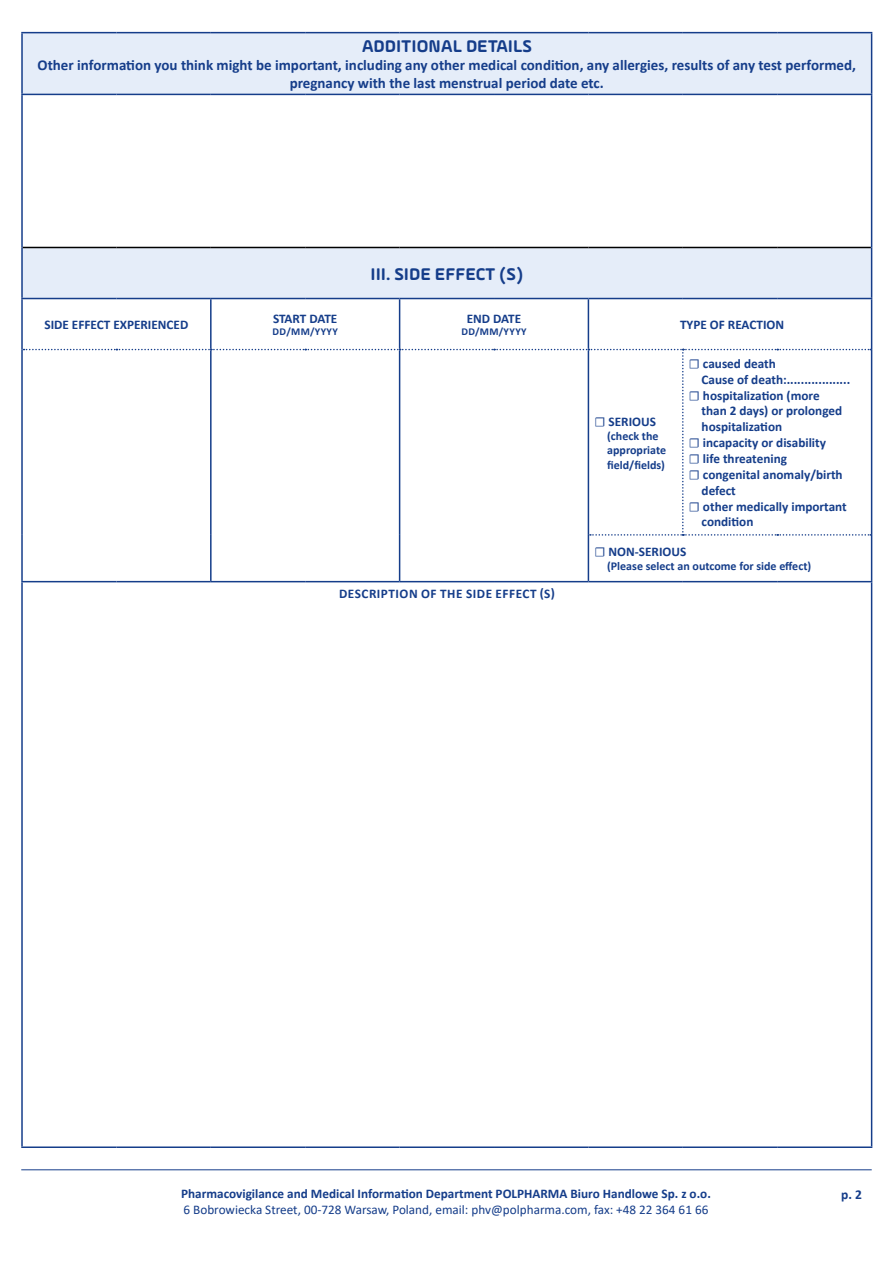
<style>
.page{position:relative;width:893px;height:1263px;background:#fff}
.page>*{position:absolute;margin:0;border:0;box-sizing:border-box;transform-origin:0 0}
.t1{font:700 18px "Ample Soft Pro";color:#153d8a}
.t2{font:700 15px/18px "Calibri";color:#153d8a;text-align:center}
.t3{font:700 13.5px "Calibri";color:#153d8a}
.t4{font:700 13.2px "Calibri";color:#153d8a}
.t5{font:13.2px "Calibri";color:#153d8a}
.t6{font:700 13.2px "Calibri";letter-spacing:.04em;color:#153d8a}
.t7{font:700 12px/14.4px "Calibri";color:#153d8a}
.t8{font:700 10.5px "Calibri";letter-spacing:.04em;color:#153d8a}
.s1{font-family:"Minion Pro";font-weight:400}
</style>
<div class="page">
<hr style="left:21px;top:1169px;width:851px;height:1px;background:#153d8a">
<svg style="left:23px;top:33px;width:848px;height:265px"></svg>
<hr style="left:21px;top:95px;width:2px;height:152px;background:#153d8a">
<hr style="left:871px;top:95px;width:1px;height:152px;background:#153d8a">
<hr style="left:21px;top:582px;width:2px;height:564px;background:#153d8a">
<hr style="left:871px;top:582px;width:1px;height:564px;background:#153d8a">
<hr style="left:21px;top:247px;width:2px;height:51px;background:#153d8a">
<hr style="left:871px;top:247px;width:1px;height:51px;background:#153d8a">
<hr style="left:23px;top:247px;width:93px;height:1px;background:#000">
<hr style="left:116px;top:247px;width:95px;height:1px;background:#000">
<hr style="left:211px;top:247px;width:94px;height:1px;background:#000">
<hr style="left:305px;top:247px;width:95px;height:1px;background:#000">
<hr style="left:400px;top:247px;width:94px;height:1px;background:#000">
<hr style="left:494px;top:247px;width:94px;height:1px;background:#000">
<hr style="left:588px;top:247px;width:95px;height:1px;background:#000">
<hr style="left:683px;top:247px;width:94px;height:1px;background:#000">
<hr style="left:777px;top:247px;width:94px;height:1px;background:#000">
<hr style="left:21px;top:32px;width:95px;height:1px;background:#153d8a">
<hr style="left:21px;top:33px;width:2px;height:61px;background:#153d8a">
<hr style="left:116px;top:32px;width:95px;height:1px;background:#153d8a">
<hr style="left:211px;top:32px;width:94px;height:1px;background:#153d8a">
<hr style="left:305px;top:32px;width:95px;height:1px;background:#153d8a">
<hr style="left:400px;top:32px;width:94px;height:1px;background:#153d8a">
<hr style="left:494px;top:32px;width:94px;height:1px;background:#153d8a">
<hr style="left:588px;top:32px;width:95px;height:1px;background:#153d8a">
<hr style="left:683px;top:32px;width:94px;height:1px;background:#153d8a">
<hr style="left:777px;top:32px;width:95px;height:1px;background:#153d8a">
<hr style="left:871px;top:33px;width:1px;height:61px;background:#153d8a">
<hr style="left:21px;top:94px;width:95px;height:1px;background:#153d8a">
<hr style="left:116px;top:94px;width:95px;height:1px;background:#153d8a">
<hr style="left:211px;top:94px;width:94px;height:1px;background:#153d8a">
<hr style="left:305px;top:94px;width:95px;height:1px;background:#153d8a">
<hr style="left:400px;top:94px;width:94px;height:1px;background:#153d8a">
<hr style="left:494px;top:94px;width:94px;height:1px;background:#153d8a">
<hr style="left:588px;top:94px;width:95px;height:1px;background:#153d8a">
<hr style="left:683px;top:94px;width:94px;height:1px;background:#153d8a">
<hr style="left:777px;top:94px;width:95px;height:1px;background:#153d8a">
<hr style="left:21px;top:298px;width:95px;height:1px;background:#153d8a">
<hr style="left:21px;top:299px;width:2px;height:51px;background:#153d8a">
<hr style="left:116px;top:298px;width:95px;height:1px;background:#153d8a">
<hr style="left:211px;top:298px;width:94px;height:1px;background:#153d8a">
<hr style="left:210px;top:299px;width:2px;height:50px;background:#153d8a">
<hr style="left:305px;top:298px;width:95px;height:1px;background:#153d8a">
<hr style="left:400px;top:298px;width:94px;height:1px;background:#153d8a">
<hr style="left:399px;top:299px;width:1px;height:50px;background:#153d8a">
<hr style="left:494px;top:298px;width:94px;height:1px;background:#153d8a">
<hr style="left:588px;top:298px;width:95px;height:1px;background:#153d8a">
<hr style="left:588px;top:299px;width:1px;height:50px;background:#153d8a">
<hr style="left:683px;top:298px;width:94px;height:1px;background:#153d8a">
<hr style="left:777px;top:298px;width:95px;height:1px;background:#153d8a">
<hr style="left:871px;top:299px;width:1px;height:51px;background:#153d8a">
<hr style="left:21px;top:350px;width:2px;height:185px;background:#153d8a">
<hr style="left:871px;top:350px;width:1px;height:185px;background:#153d8a">
<hr style="left:21px;top:535px;width:2px;height:46px;background:#153d8a">
<hr style="left:210px;top:535px;width:2px;height:46px;background:#153d8a">
<hr style="left:399px;top:535px;width:1px;height:46px;background:#153d8a">
<hr style="left:588px;top:535px;width:1px;height:46px;background:#153d8a">
<hr style="left:871px;top:535px;width:1px;height:46px;background:#153d8a">
<hr style="left:21px;top:581px;width:95px;height:1px;background:#153d8a">
<hr style="left:116px;top:581px;width:95px;height:1px;background:#153d8a">
<hr style="left:211px;top:581px;width:94px;height:1px;background:#153d8a">
<hr style="left:305px;top:581px;width:95px;height:1px;background:#153d8a">
<hr style="left:400px;top:581px;width:94px;height:1px;background:#153d8a">
<hr style="left:494px;top:581px;width:94px;height:1px;background:#153d8a">
<hr style="left:588px;top:581px;width:95px;height:1px;background:#153d8a">
<hr style="left:683px;top:581px;width:94px;height:1px;background:#153d8a">
<hr style="left:777px;top:581px;width:95px;height:1px;background:#153d8a">
<svg style="left:24px;top:349px;width:847px;height:187px"></svg>
<hr style="left:21px;top:1146px;width:95px;height:2px;background:#153d8a">
<hr style="left:116px;top:1146px;width:95px;height:2px;background:#153d8a">
<hr style="left:211px;top:1146px;width:94px;height:2px;background:#153d8a">
<hr style="left:305px;top:1146px;width:95px;height:2px;background:#153d8a">
<hr style="left:400px;top:1146px;width:94px;height:2px;background:#153d8a">
<hr style="left:494px;top:1146px;width:94px;height:2px;background:#153d8a">
<hr style="left:588px;top:1146px;width:95px;height:2px;background:#153d8a">
<hr style="left:683px;top:1146px;width:94px;height:2px;background:#153d8a">
<hr style="left:777px;top:1146px;width:95px;height:2px;background:#153d8a">
<h1 class="t1" style="left:362px;top:34px;width:172px">ADDITIONAL DETAILS</h1>
<p class="t2" style="left:38px;top:56px;width:820px">Other information you think might be important, including any other medical condition, any allergies, results of any test performed, pregnancy with the last menstrual period date etc.</p>
<p class="t4" style="left:44px;top:315px;width:145px">SIDE EFFECT EXPERIENCED</p>
<p class="t4" style="left:273px;top:309px;width:66px">START DATE</p>
<p class="t8" style="left:273px;top:324px;width:67px">DD/MM/YYYY</p>
<h1 class="t1" style="left:370px;top:262px;width:154px">III. SIDE EFFECT (S)</h1>
<p class="t4" style="left:467px;top:309px;width:56px">END DATE</p>
<p class="t8" style="left:461px;top:324px;width:67px">DD/MM/YYYY</p>
<p class="t6" style="left:339px;top:584px;width:217px">DESCRIPTION OF THE SIDE EFFECT (S)</p>
<p class="t4" style="left:594px;top:412px;width:63px"><span class="s1">☐</span> SERIOUS</p>
<p class="t7" style="left:607px;top:429px;width:60px">(check the appropriate field/fields)</p>
<p class="t4" style="left:680px;top:315px;width:106px">TYPE OF REACTION</p>
<p class="t4" style="left:689px;top:354px;width:88px"><span class="s1">☐</span> caused death</p>
<p class="t4" style="left:702px;top:370px;width:150px">Cause of death:..................</p>
<p class="t4" style="left:689px;top:386px;width:132px"><span class="s1">☐</span> hospitalization (more</p>
<p class="t4" style="left:702px;top:402px;width:142px">than 2 days) or prolonged</p>
<p class="t4" style="left:702px;top:418px;width:82px">hospitalization</p>
<p class="t4" style="left:689px;top:433px;width:139px"><span class="s1">☐</span> incapacity or disability</p>
<p class="t4" style="left:689px;top:449px;width:100px"><span class="s1">☐</span> life threatening</p>
<p class="t4" style="left:689px;top:465px;width:155px"><span class="s1">☐</span> congenital anomaly/birth</p>
<p class="t4" style="left:702px;top:481px;width:36px">defect</p>
<p class="t4" style="left:689px;top:497px;width:159px"><span class="s1">☐</span> other medically important</p>
<p class="t4" style="left:702px;top:513px;width:53px">condition</p>
<p class="t4" style="left:594px;top:542px;width:93px"><span class="s1">☐</span> NON-SERIOUS</p>
<p class="t7" style="left:607px;top:559px;width:206px">(Please select an outcome for side effect)</p>
<p class="t4" style="left:181px;top:1184px;width:531px">Pharmacovigilance and Medical Information Department POLPHARMA Biuro Handlowe Sp. z o.o.</p>
<p class="t5" style="left:184px;top:1200px;width:526px">6 Bobrowiecka Street, 00-728 Warsaw, Poland, email: phv@polpharma.com, fax: +48 22 364 61 66</p>
<p class="t3" style="left:841px;top:1185px;width:22px">p. 2</p>
</div>
